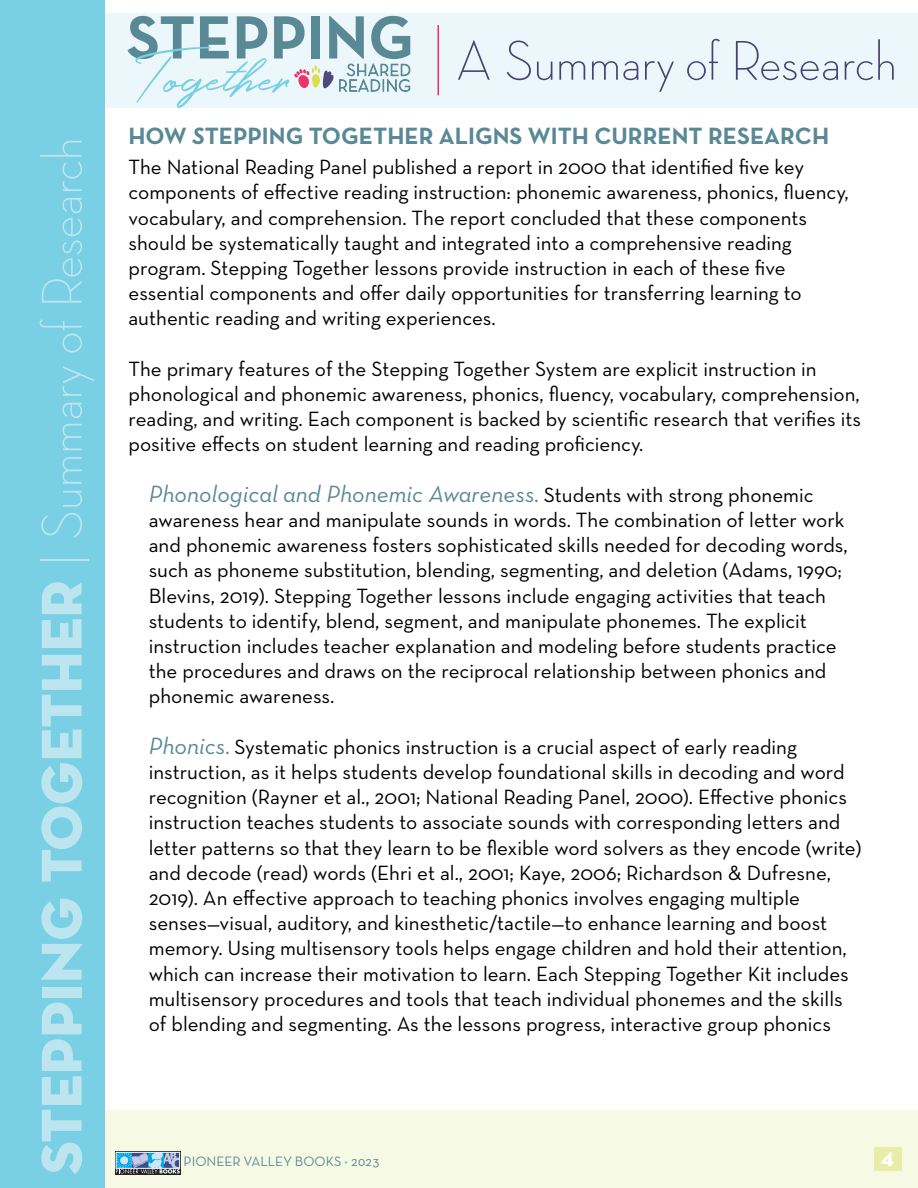
<style>
.page{position:relative;width:918px;height:1188px;background:#fff}
.page>*{position:absolute;margin:0;border:0;box-sizing:border-box;transform-origin:0 0}
.t1{font:300 58.5px "Neutra Disp";color:#bde5f0}
.t2{font:300 57px "Neutra Disp";color:#474370}
.t3{font:italic 24px "Neutra Text";color:#5a8996}
.t4{font:700 24px "Neutra Text";color:#5a8996}
.t5{font:700 24px "Neutra Text";color:#fff}
.t6{font:21px/25.2px "Neutra Text";color:#000}
.t7{font:13.8px "Neutra Text TF";color:#5d8a98}
.s1{font-family:"Neutra Disp Titling";font-weight:400}
.s2{font-style:italic}
.s3{font-style:normal;font-size:21px;color:#000}
.s4{font-style:italic;font-size:24px;color:#5a8996}
.s5{color:#79d0e4}
</style>
<div class="page">
<div style="left:92px;top:14px;width:826px;height:94px;background:#ebf7fa"></div>
<div style="left:92px;top:1110px;width:826px;height:78px;background:#f6f9e4"></div>
<div style="left:0;top:0;width:105px;height:1188px;background:#79d0e4"></div>
<svg style="left:127px;top:16px;width:284px;height:92px"></svg>
<hr style="left:437px;top:25px;width:2px;height:70px;background:#ee2f63">
<div style="left:874px;top:1148px;width:27px;height:23px;background:#e9eea7"></div>
<svg style="left:115px;top:1151px;width:66px;height:23px"></svg>
<svg style="left:116px;top:1154px;width:64px;height:20px"></svg>
<div style="left:116px;top:1152px;width:64px;height:16px;border:1px solid #fff"></div>
<h1 class="t1" style="left:30px;top:1174px;width:1038px;rotate:-90deg"><span class="s1">stepping together</span> | Summary of Research</h1>
<h2 class="t2" style="left:456px;top:29px;width:443px">A Summary of Research</h2>
<p class="t4" style="left:129px;top:121px;width:702px">HOW <span class="s2">S</span>TEPPING TOGETHER ALIGNS WITH CURRENT RESEARCH</p>
<p class="t6" style="left:129px;top:154px;width:722px">The National Reading Panel published a report in 2000 that identified five key components of effective reading instruction: phonemic awareness, phonics, fluency, vocabulary, and comprehension. The report concluded that these components should be systematically taught and integrated into a comprehensive reading program. Stepping Together lessons provide instruction in each of these five essential components and offer daily opportunities for transferring learning to authentic reading and writing experiences.</p>
<p class="t6" style="left:129px;top:356px;width:734px">The primary features of the Stepping Together System are explicit instruction in phonological and phonemic awareness, phonics, fluency, vocabulary, comprehension, reading, and writing. Each component is backed by scientific research that verifies its positive effects on student learning and reading proficiency.</p>
<p class="t3" style="left:149px;top:479px;width:666px">Phonological and Phonemic Awareness. <span class="s3">Students with strong phonemic</span></p>
<p class="t6" style="left:149px;top:507px;width:701px">awareness hear and manipulate sounds in words. The combination of letter work and phonemic awareness fosters sophisticated skills needed for decoding words, such as phoneme substitution, blending, segmenting, and deletion (Adams, 1990; Blevins, 2019). Stepping Together lessons include engaging activities that teach students to identify, blend, segment, and manipulate phonemes. The explicit instruction includes teacher explanation and modeling before students practice the procedures and draws on the reciprocal relationship between phonics and phonemic awareness.</p>
<p class="t6" style="left:149px;top:734px;width:714px"><span class="s4">Phonics.</span> Systematic phonics instruction is a crucial aspect of early reading instruction, as it helps students develop foundational skills in decoding and word recognition (Rayner et al., 2001; National Reading Panel, 2000). Effective phonics instruction teaches students to associate sounds with corresponding letters and letter patterns so that they learn to be flexible word solvers as they encode (write) and decode (read) words (Ehri et al., 2001; Kaye, 2006; Richardson &amp; Dufresne, 2019). An effective approach to teaching phonics involves engaging multiple senses—visual, auditory, and kinesthetic/tactile—to enhance learning and boost memory. Using multisensory tools helps engage children and hold their attention, which can increase their motivation to learn. Each Stepping Together Kit includes multisensory procedures and tools that teach individual phonemes and the skills of blending and segmenting. As the lessons progress, interactive group phonics</p>
<p class="t7" style="left:184px;top:1153px;width:198px">PIONEER VALLEY BOOKS <span class="s5">•</span> 2023</p>
<p class="t5" style="left:881px;top:1141px;width:15px">4</p>
</div>
